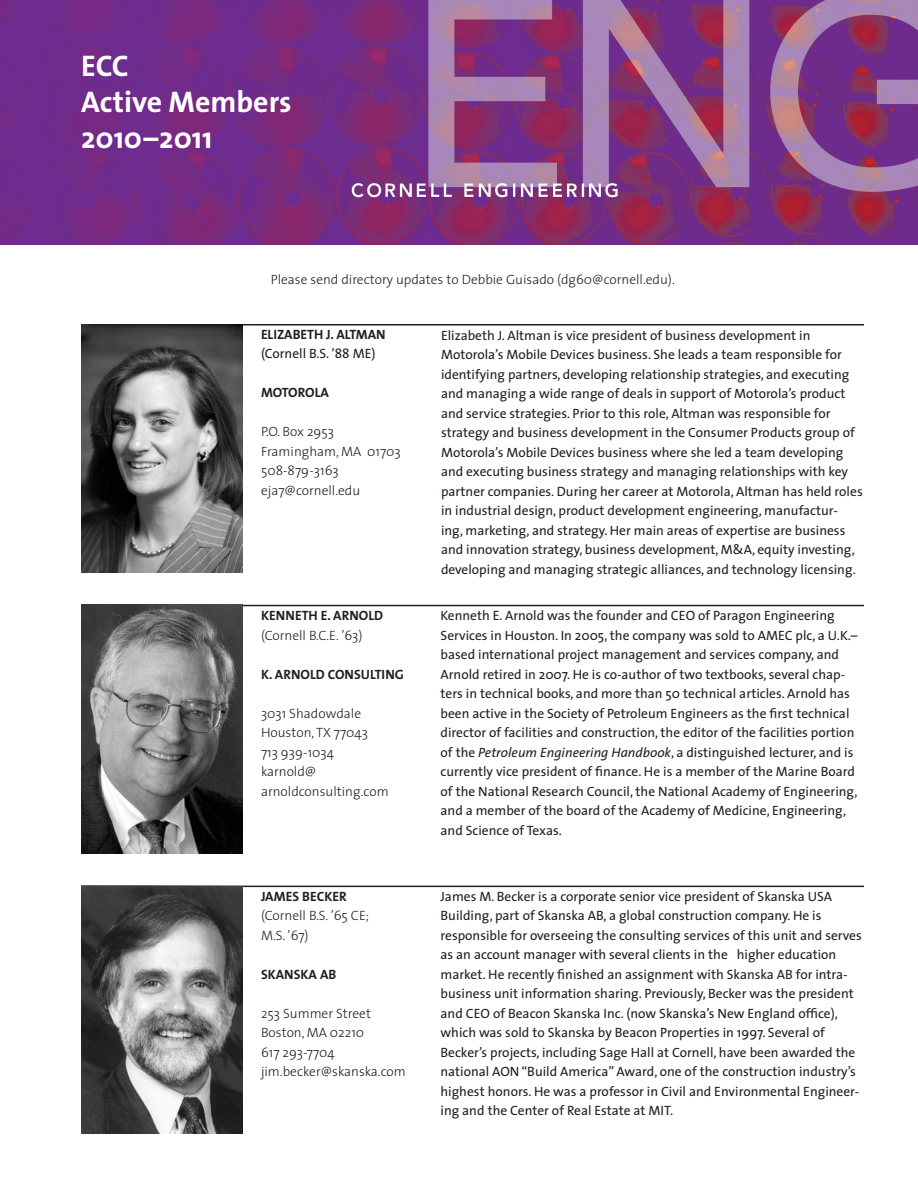
<style>
.page{position:relative;width:918px;height:1188px;background:#fff}
.page>*{position:absolute;margin:0;border:0;box-sizing:border-box;transform-origin:0 0}
.t1{font:700 30px/36px "The Sans";color:#fff}
.bio{font:13.5px/19.5px "The Sans";color:#231f20}
.contact_copy{font:300 13.5px/19.5px "The Sans";color:#231f20}
.contact_copy-2{font:700 13.5px "The Sans";color:#231f20}
.contact_copy-3{font:13.5px/19.5px "The Sans";color:#231f20}
.s1{font-weight:700}
.s2{font-style:italic}
</style>
<div class="page">
<img style="left:0;top:0;width:918px;height:245px">
<hr style="left:238px;top:605px;width:626px;height:1px;background:#231f20">
<hr style="left:238px;top:324px;width:626px;height:2px;background:#231f20">
<hr style="left:238px;top:886px;width:626px;height:1px;background:#231f20">
<img style="left:81px;top:324px;width:162px;height:248px">
<img style="left:81px;top:605px;width:162px;height:248px">
<img style="left:81px;top:886px;width:162px;height:248px">
<p class="t1" style="left:81px;top:47px;width:212px">ECC<br>Active Members</p>
<p class="t1" style="left:81px;top:119px;width:133px">2010–2011</p>
<p class="contact_copy" style="left:271px;top:269px;width:406px">Please send directory updates to Debbie Guisado (dg60@cornell.edu).</p>
<p class="contact_copy-3" style="left:261px;top:324px;width:126px"><span class="s1">ELIZABETH J. ALTMAN </span>(Cornell B.S. ’88 ME)</p>
<p class="contact_copy-2" style="left:261px;top:381px;width:70px">MOTOROLA</p>
<p class="contact_copy" style="left:261px;top:421px;width:75px">P.O. Box 2953</p>
<p class="contact_copy" style="left:261px;top:441px;width:141px">Framingham, MA 01703</p>
<p class="contact_copy" style="left:261px;top:460px;width:79px">508-879-3163</p>
<p class="contact_copy" style="left:261px;top:480px;width:101px">eja7@cornell.edu</p>
<p class="contact_copy" style="left:261px;top:605px;width:124px"><span class="s1">KENNETH E. ARNOLD </span>(Cornell B.C.E. ’63)</p>
<p class="contact_copy-2" style="left:261px;top:663px;width:145px">K. ARNOLD CONSULTING</p>
<p class="contact_copy" style="left:261px;top:703px;width:102px">3031 Shadowdale</p>
<p class="contact_copy" style="left:261px;top:722px;width:109px">Houston, TX 77043</p>
<p class="contact_copy" style="left:261px;top:742px;width:75px">713 939-1034</p>
<p class="contact_copy" style="left:261px;top:761px;width:129px">karnold@ arnoldconsulting.com</p>
<p class="contact_copy-2" style="left:261px;top:885px;width:87px">JAMES BECKER</p>
<p class="contact_copy" style="left:261px;top:906px;width:110px">(Cornell B.S. ’65 CE;<br>M.S. ’67)</p>
<p class="contact_copy-2" style="left:261px;top:963px;width:77px">SKANSKA AB</p>
<p class="contact_copy" style="left:261px;top:1003px;width:146px">253 Summer Street<br>Boston, MA 02210<br>617 293-7704 jim.becker@skanska.com</p>
<p class="bio" style="left:441px;top:325px;width:423px">Elizabeth J. Altman is vice president of business development in Motorola’s Mobile Devices business. She leads a team responsible for identifying partners, developing relationship strategies, and executing and managing a wide range of deals in support of Motorola’s product and service strategies. Prior to this role, Altman was responsible for strategy and business development in the Consumer Products group of Motorola’s Mobile Devices business where she led a team developing and executing business strategy and managing relationships with key partner companies. During her career at Motorola, Altman has held roles in industrial design, product development engineering, manufactur&shy;ing, marketing, and strategy. Her main areas of expertise are business and innovation strategy, business development, M&amp;A, equity investing, developing and managing strategic alliances, and technology licensing.</p>
<p class="bio" style="left:441px;top:606px;width:419px">Kenneth E. Arnold was the founder and CEO of Paragon Engineering Services in Houston. In 2005, the company was sold to AMEC plc, a U.K.– based international project management and services company, and Arnold retired in 2007. He is co-author of two textbooks, several chap&shy;ters in technical books, and more than 50 technical articles. Arnold has been active in the Society of Petroleum Engineers as the first technical director of facilities and construction, the editor of the facilities portion of the <span class="s2">Petroleum Engineering Handbook</span>, a distinguished lecturer, and is currently vice president of finance. He is a member of the Marine Board of the National Research Council, the National Academy of Engineering, and a member of the board of the Academy of Medicine, Engineering, and Science of Texas.</p>
<p class="bio" style="left:441px;top:886px;width:423px">James M. Becker is a corporate senior vice president of Skanska USA Building, part of Skanska AB, a global construction company. He is responsible for overseeing the consulting services of this unit and serves as an account manager with several clients in the higher education market. He recently finished an assignment with Skanska AB for intra&shy;business unit information sharing. Previously, Becker was the president and CEO of Beacon Skanska Inc. (now Skanska’s New England office), which was sold to Skanska by Beacon Properties in 1997. Several of Becker’s projects, including Sage Hall at Cornell, have been awarded the national AON “Build America” Award, one of the construction industry’s highest honors. He was a professor in Civil and Environmental Engineer&shy;ing and the Center of Real Estate at MIT.</p>
</div>
